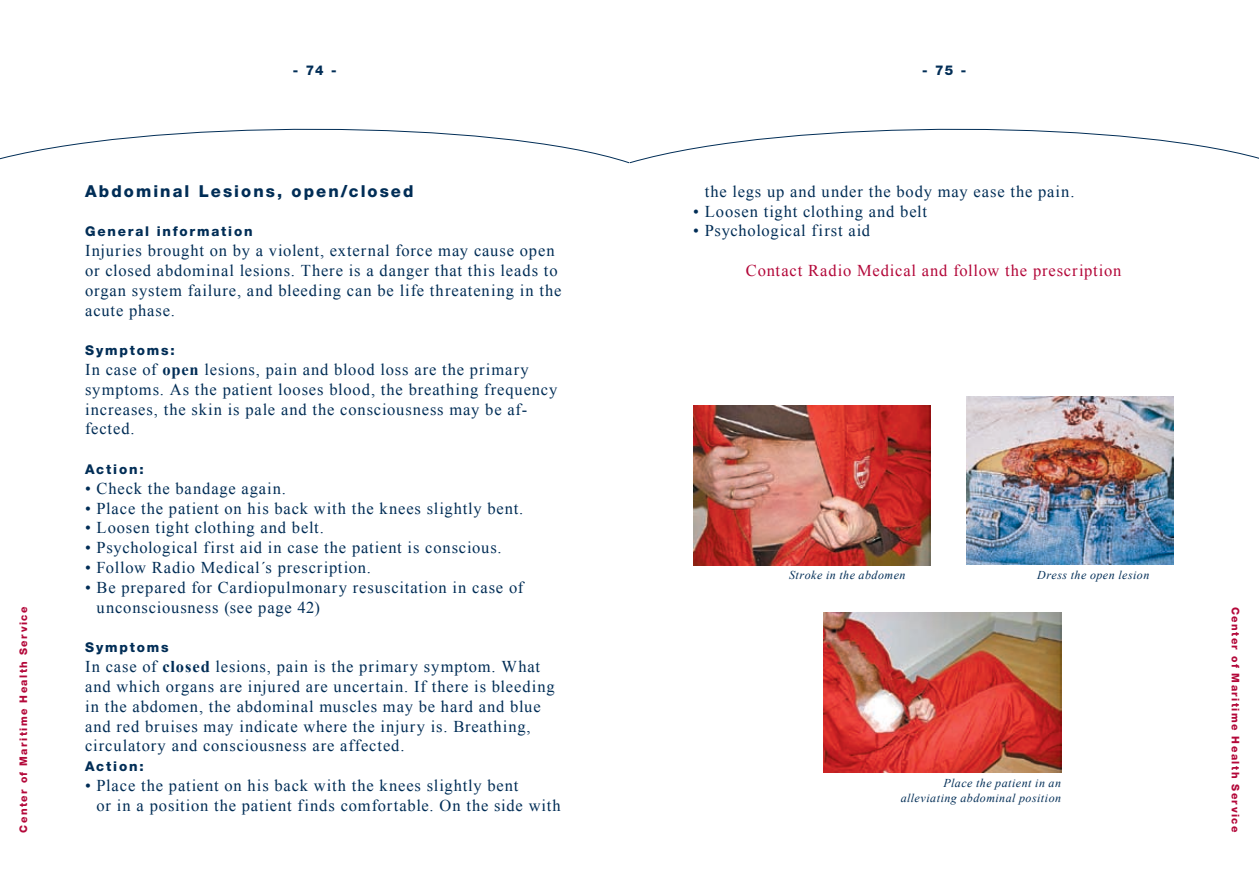
<style>
.page{position:relative;width:1259px;height:893px;background:#fff}
.page>*{position:absolute;margin:0;border:0;box-sizing:border-box;transform-origin:0 0}
.t1{font:16.5px/19.8px "Times New Roman";letter-spacing:.05em;color:#002d56}
.t2{font:16.5px "Times New Roman";letter-spacing:.05em;color:#b30739}
.t3{font:800 16.5px "Helvetica Neue";letter-spacing:.125em;color:#002d56}
.t4{font:800 13.5px "Helvetica Neue";letter-spacing:.135em;color:#002d56}
.t5{font:italic 12px/14.4px "Times New Roman";letter-spacing:.04em;color:#002d56;text-align:right}
.t6{font:800 10.5px "Helvetica Neue";letter-spacing:.14em;color:#b30739}
.s1{font-weight:700}
</style>
<div class="page">
<svg style="left:0;top:128px;width:1259px;height:36px"></svg>
<img style="left:693px;top:405px;width:238px;height:160px">
<img style="left:823px;top:613px;width:238px;height:160px">
<img style="left:966px;top:397px;width:208px;height:168px">
<p class="t6" style="left:17px;top:832px;width:227px;rotate:-90deg">Center of Maritime Health Service</p>
<p class="t4" style="left:293px;top:62px;width:45px">- 74 -</p>
<p class="t3" style="left:85px;top:181px;width:330px">Abdominal Lesions, open/closed</p>
<p class="t4" style="left:85px;top:224px;width:169px">General information</p>
<p class="t1" style="left:85px;top:241px;width:478px">Injuries brought on by a violent, external force may cause open or closed abdominal lesions. There is a danger that this leads to organ system failure, and bleeding can be life threatening in the acute phase.</p>
<p class="t4" style="left:85px;top:342px;width:91px">Symptoms:</p>
<p class="t1" style="left:85px;top:359px;width:474px">In case of <span class="s1">open</span> lesions, pain and blood loss are the primary symptoms. As the patient looses blood, the breathing frequency increases, the skin is pale and the consciousness may be af&shy;fected.</p>
<p class="t4" style="left:85px;top:461px;width:60px">Action:</p>
<p class="t1" style="left:85px;top:478px;width:202px">• Check the bandage again.</p>
<p class="t1" style="left:85px;top:498px;width:440px">• Place the patient on his back with the knees slightly bent.</p>
<p class="t1" style="left:85px;top:518px;width:240px">• Loosen tight clothing and belt.</p>
<p class="t1" style="left:85px;top:538px;width:418px">• Psychological first aid in case the patient is conscious.</p>
<p class="t1" style="left:85px;top:557px;width:287px">• Follow Radio Medical´s prescription.</p>
<p class="t1" style="left:97px;top:577px;width:428px;text-indent:-12px">• Be prepared for Cardiopulmonary resuscitation in case of unconsciousness (see page 42)</p>
<p class="t4" style="left:85px;top:639px;width:85px">Symptoms</p>
<p class="t1" style="left:85px;top:656px;width:471px">In case of <span class="s1">closed</span> lesions, pain is the primary symptom. What and which organs are injured are uncertain. If there is bleeding in the abdomen, the abdominal muscles may be hard and blue and red bruises may indicate where the injury is. Breathing, circulatory and consciousness are affected.</p>
<p class="t4" style="left:85px;top:758px;width:60px">Action:</p>
<p class="t1" style="left:97px;top:775px;width:465px;text-indent:-12px">• Place the patient on his back with the knees slightly bent<br>or in a position the patient finds comfortable. On the side with</p>
<p class="t4" style="left:922px;top:62px;width:46px">- 75 -</p>
<p class="t1" style="left:705px;top:181px;width:371px">the legs up and under the body may ease the pain.</p>
<p class="t1" style="left:693px;top:201px;width:235px">• Loosen tight clothing and belt</p>
<p class="t1" style="left:693px;top:221px;width:178px">• Psychological first aid</p>
<p class="t2" style="left:746px;top:261px;width:377px">Contact Radio Medical and follow the prescription</p>
<p class="t5" style="left:789px;top:568px;width:118px">Stroke in the abdomen</p>
<p class="t5" style="left:1037px;top:568px;width:114px">Dress the open lesion</p>
<p class="t5" style="left:901px;top:776px;width:162px">Place the patient in an alleviating abdominal position</p>
<p class="t6" style="left:1241px;top:607px;width:227px;rotate:90deg">Center of Maritime Health Service</p>
</div>
